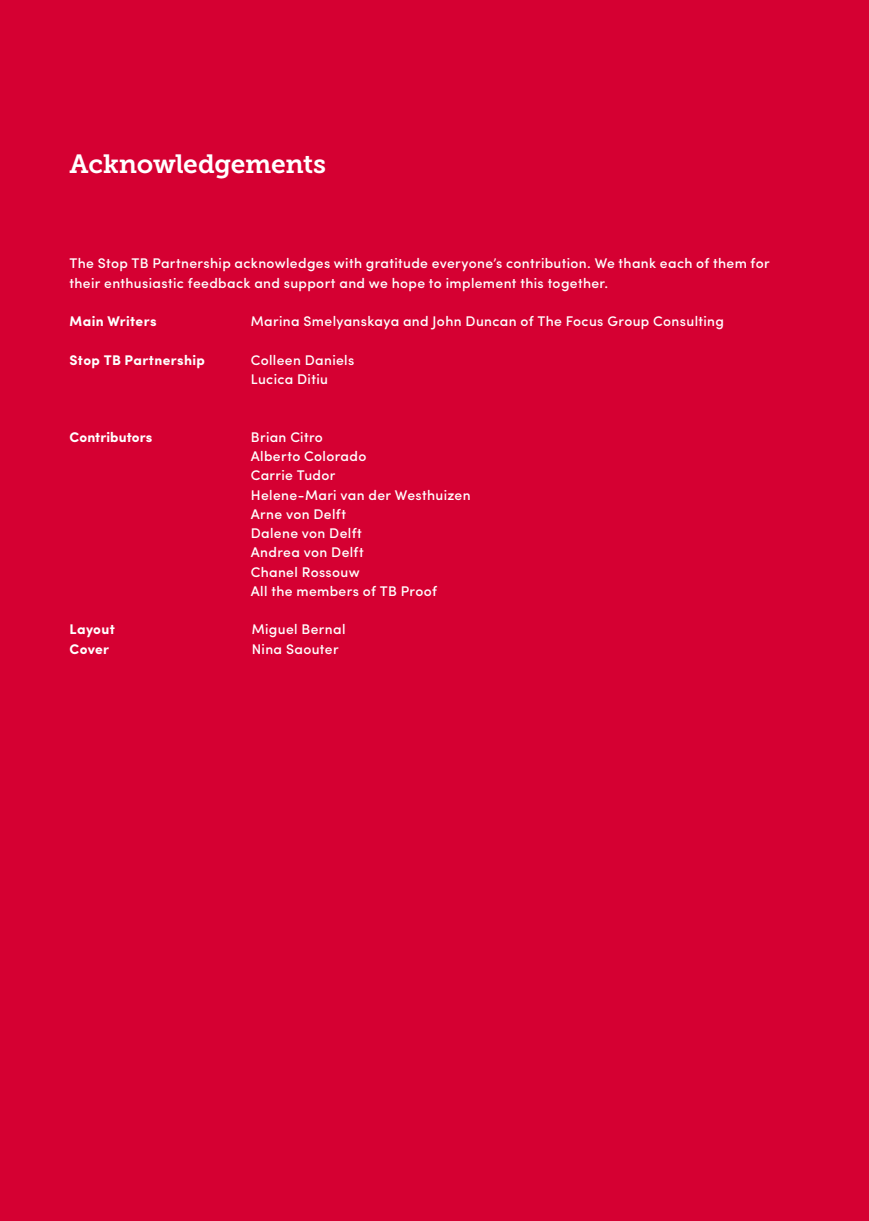
<style>
.page{position:relative;width:869px;height:1221px;background:#fff}
.page>*{position:absolute;margin:0;border:0;box-sizing:border-box;transform-origin:0 0}
.t1{font:26.25px "Museo Slab 700";letter-spacing:-.01em;color:#fff}
.t2{font:500 14px/19.2px "Sofia Pro";letter-spacing:.025em;color:#fff}
.t3{font:700 14px "Sofia Pro";letter-spacing:.025em;color:#fff}
.t4{font:700 14px "Sofia Pro";letter-spacing:.005em;color:#fff}
</style>
<div class="page">
<div style="left:0;top:0;width:868px;height:1220px;background:#d50032"></div>
<h1 class="t1" style="left:69px;top:149px;width:258px">Acknowledgements</h1>
<p class="t2" style="left:69px;top:253px;width:701px">The Stop TB Partnership acknowledges with gratitude everyone’s contribution. We thank each of them for their enthusiastic feedback and support and we hope to implement this together.</p>
<p class="t3" style="left:69px;top:310px;width:88px">Main Writers</p>
<p class="t2" style="left:251px;top:311px;width:474px">Marina Smelyanskaya and John Duncan of The Focus Group Consulting</p>
<p class="t3" style="left:69px;top:349px;width:137px">Stop TB Partnership</p>
<p class="t2" style="left:251px;top:349px;width:105px">Colleen Daniels<br>Lucica Ditiu</p>
<p class="t4" style="left:69px;top:426px;width:84px">Contributors</p>
<p class="t2" style="left:251px;top:426px;width:221px">Brian Citro<br>Alberto Colorado<br>Carrie Tudor<br>Helene-Mari van der Westhuizen<br>Arne von Delft<br>Dalene von Delft<br>Andrea von Delft<br>Chanel Rossouw<br>All the members of TB Proof</p>
<p class="t3" style="left:69px;top:618px;width:47px">Layout</p>
<p class="t2" style="left:251px;top:619px;width:95px">Miguel Bernal</p>
<p class="t3" style="left:69px;top:638px;width:41px">Cover</p>
<p class="t2" style="left:251px;top:638px;width:88px">Nina Saouter</p>
</div>
